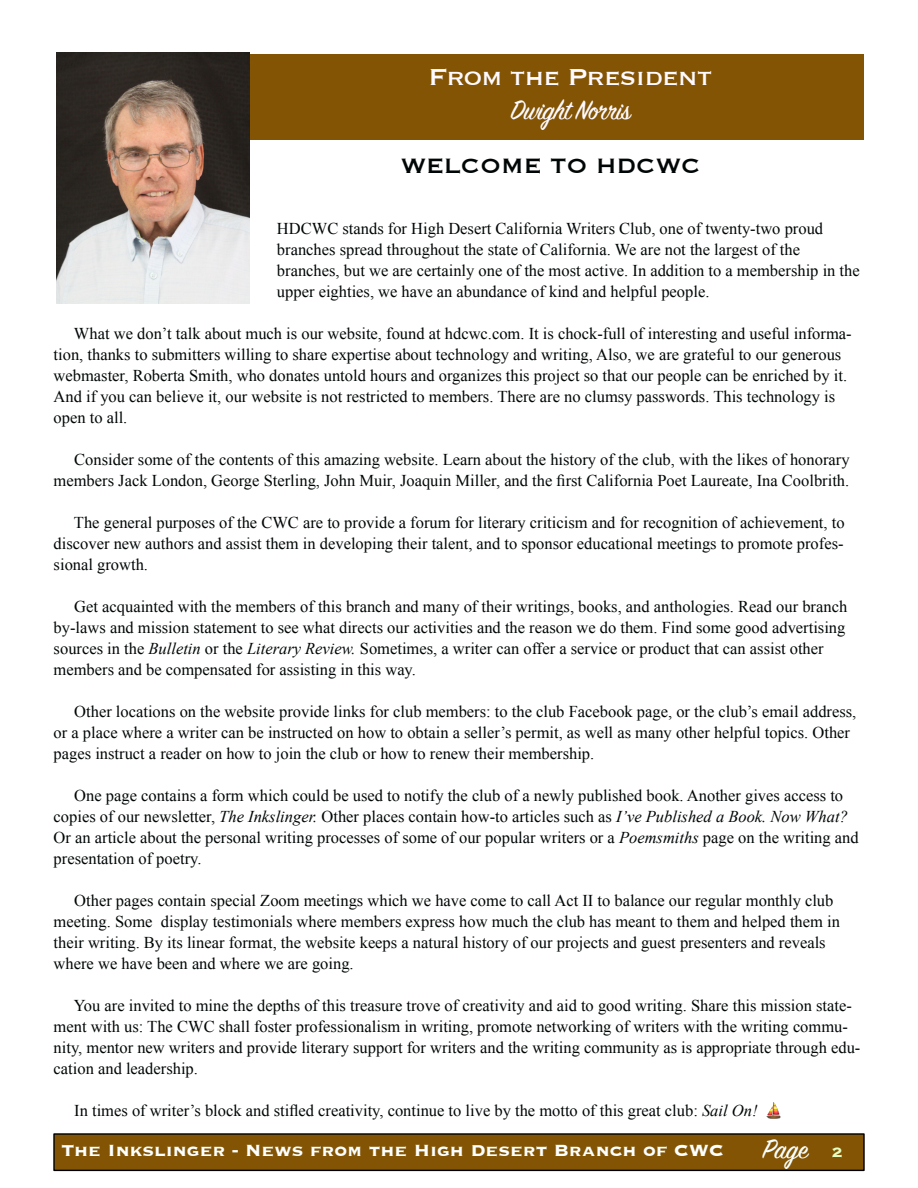
<style>
.page{position:relative;width:918px;height:1188px;background:#fff}
.page>*{position:absolute;margin:0;border:0;box-sizing:border-box;transform-origin:0 0}
.t1{font:30px "Copperplate";letter-spacing:-.03em;color:#fffaff}
.t2{font:30px "Sign Painter House Script";letter-spacing:-.03em;color:#fffaff}
.t3{font:30px "Sign Painter House Script";color:#f9ffff}
.t4{font:27px "Copperplate";color:#000606}
.t5{font:700 21px "Copperplate";color:#fcfffe}
.t6{font:16.5px/21px "Times New Roman";color:#000606}
.s1{font-style:italic}
.s2{font-family:"Copperplate";font-weight:700;font-size:18px;color:#e4ffc1}
</style>
<div class="page">
<div style="left:53px;top:1133px;width:812px;height:38px;background:#825404;border:1px solid #000"></div>
<div style="left:250px;top:54px;width:614px;height:85px;background:#825404"></div>
<img style="left:56px;top:53px;width:194px;height:250px">
<img style="left:766px;top:1102px;width:15px;height:17px">
<h1 class="t1" style="left:429px;top:63px;width:285px">From the President</h1>
<h1 class="t2" style="left:510px;top:98px;width:122px">Dwight Norris</h1>
<h2 class="t4" style="left:401px;top:153px;width:301px">WELCOME TO HDCWC</h2>
<p class="t6" style="left:277px;top:220px;width:584px">HDCWC stands for High Desert California Writers Club, one of twenty-two proud branches spread throughout the state of California. We are not the largest of the branches, but we are certainly one of the most active. In addition to a membership in the upper eighties, we have an abundance of kind and helpful people.</p>
<p class="t6" style="left:54px;top:325px;width:800px;text-indent:20px">What we don’t talk about much is our website, found at hdcwc.com. It is chock-full of interesting and useful informa&shy;tion, thanks to submitters willing to share expertise about technology and writing, Also, we are grateful to our generous webmaster, Roberta Smith, who donates untold hours and organizes this project so that our people can be enriched by it.<br>And if you can believe it, our website is not restricted to members. There are no clumsy passwords. This technology is open to all.</p>
<p class="t6" style="left:54px;top:451px;width:797px;text-align:right">Consider some of the contents of this amazing website. Learn about the history of the club, with the likes of honorary members Jack London, George Sterling, John Muir, Joaquin Miller, and the first California Poet Laureate, Ina Coolbrith.</p>
<p class="t6" style="left:54px;top:514px;width:792px;text-align:justify;text-indent:20px">The general purposes of the CWC are to provide a forum for literary criticism and for recognition of achievement, to discover new authors and assist them in developing their talent, and to sponsor educational meetings to promote profes&shy;sional growth.</p>
<p class="t6" style="left:54px;top:598px;width:795px;text-indent:21px">Get acquainted with the members of this branch and many of their writings, books, and anthologies. Read our branch by-laws and mission statement to see what directs our activities and the reason we do them. Find some good advertising sources in the <span class="s1">Bulletin</span> or the <span class="s1">Literary Review.</span> Sometimes, a writer can offer a service or product that can assist other members and be compensated for assisting in this way.</p>
<p class="t6" style="left:54px;top:703px;width:804px;text-indent:21px">Other locations on the website provide links for club members: to the club Facebook page, or the club’s email address, or a place where a writer can be instructed on how to obtain a seller’s permit, as well as many other helpful topics. Other pages instruct a reader on how to join the club or how to renew their membership.</p>
<p class="t6" style="left:54px;top:787px;width:807px;text-indent:21px">One page contains a form which could be used to notify the club of a newly published book. Another gives access to copies of our newsletter, <span class="s1">The Inkslinger.</span> Other places contain how-to articles such as <span class="s1">I’ve Published a Book. Now What?<br></span>Or an article about the personal writing processes of some of our popular writers or a <span class="s1">Poemsmiths</span> page on the writing and presentation of poetry.</p>
<p class="t6" style="left:54px;top:892px;width:788px;text-indent:21px">Other pages contain special Zoom meetings which we have come to call Act II to balance our regular monthly club meeting. Some display testimonials where members express how much the club has meant to them and helped them in their writing. By its linear format, the website keeps a natural history of our projects and guest presenters and reveals where we have been and where we are going.</p>
<p class="t6" style="left:54px;top:997px;width:808px;text-indent:20px">You are invited to mine the depths of this treasure trove of creativity and aid to good writing. Share this mission state&shy;ment with us: The CWC shall foster professionalism in writing, promote networking of writers with the writing commu&shy;nity, mentor new writers and provide literary support for writers and the writing community as is appropriate through edu&shy;cation and leadership.</p>
<p class="t6" style="left:74px;top:1102px;width:685px">In times of writer’s block and stifled creativity, continue to live by the motto of this great club: <span class="s1">Sail On!</span></p>
<p class="t5" style="left:61px;top:1140px;width:664px">The Inkslinger - News from the High Desert Branch of CWC</p>
<h1 class="t3" style="left:763px;top:1137px;width:81px">Page <span class="s2">2</span></h1>
</div>
